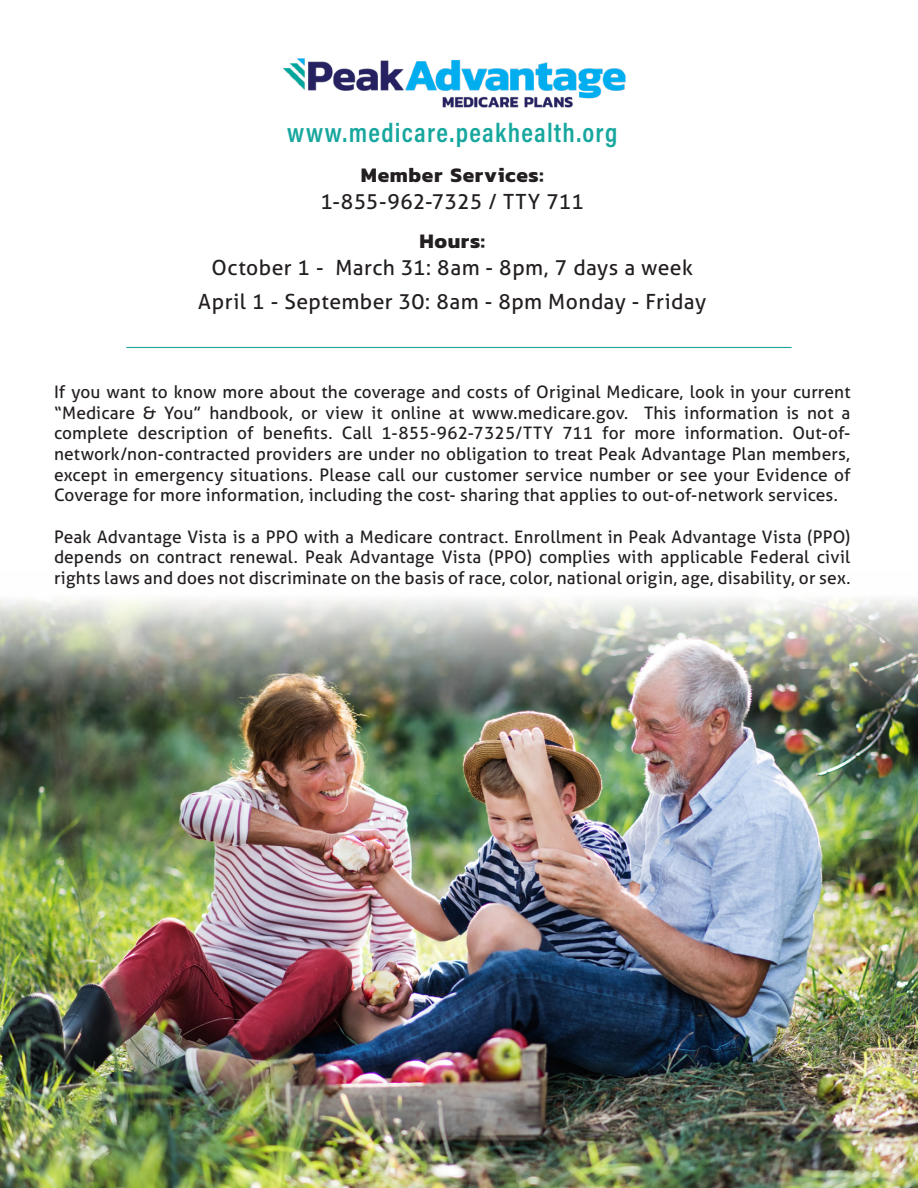
<style>
.page{position:relative;width:918px;height:1188px;background:#fff}
.page>*{position:absolute;margin:0;border:0;box-sizing:border-box;transform-origin:0 0}
.t1{font:600 27px "Acumin Pro Cond";letter-spacing:.05em;color:#17a79e}
.t2{font:21px/27px "Aller";letter-spacing:.02em;color:#231f20;text-align:center}
.t3{font:700 21px "Kanit";letter-spacing:.03em;color:#231f20}
.t4{font:17.25px/20.7px "Aller";letter-spacing:.01em;color:#231f20;text-align:justify}
.s1{font-family:"Kanit";font-weight:700}
</style>
<div class="page">
<img style="left:0;top:599px;width:918px;height:589px">
<hr style="left:126px;top:347px;width:666px;height:1px;background:#17a79e">
<img style="left:284px;top:58px;width:342px;height:50px">
<p class="t1" style="left:287px;top:115px;width:332px">www.medicare.peakhealth.org</p>
<p class="t3" style="left:361px;top:158px;width:184px">Member Services:</p>
<p class="t2" style="left:320px;top:187px;width:265px">1-855-962-7325 / TTY 711</p>
<p class="t2" style="left:212px;top:227px;width:483px"><span class="s1">Hours:<br></span>October 1 - March 31: 8am - 8pm, 7 days a week</p>
<p class="t2" style="left:198px;top:288px;width:509px">April 1 - September 30: 8am - 8pm Monday - Friday</p>
<p class="t4" style="left:54px;top:381px;width:798px">If you want to know more about the coverage and costs of Original Medicare, look in your current “Medicare &amp; You” handbook, or view it online at www.medicare.gov. This information is not a complete description of benefits. Call 1-855-962-7325/TTY 711 for more information. Out-of&shy;network/non-contracted providers are under no obligation to treat Peak Advantage Plan members, except in emergency situations. Please call our customer service number or see your Evidence of Coverage for more information, including the cost- sharing that applies to out-of-network services.</p>
<p class="t4" style="left:54px;top:526px;width:798px">Peak Advantage Vista is a PPO with a Medicare contract. Enrollment in Peak Advantage Vista (PPO) depends on contract renewal. Peak Advantage Vista (PPO) complies with applicable Federal civil rights laws and does not discriminate on the basis of race, color, national origin, age, disability, or sex.</p>
</div>
